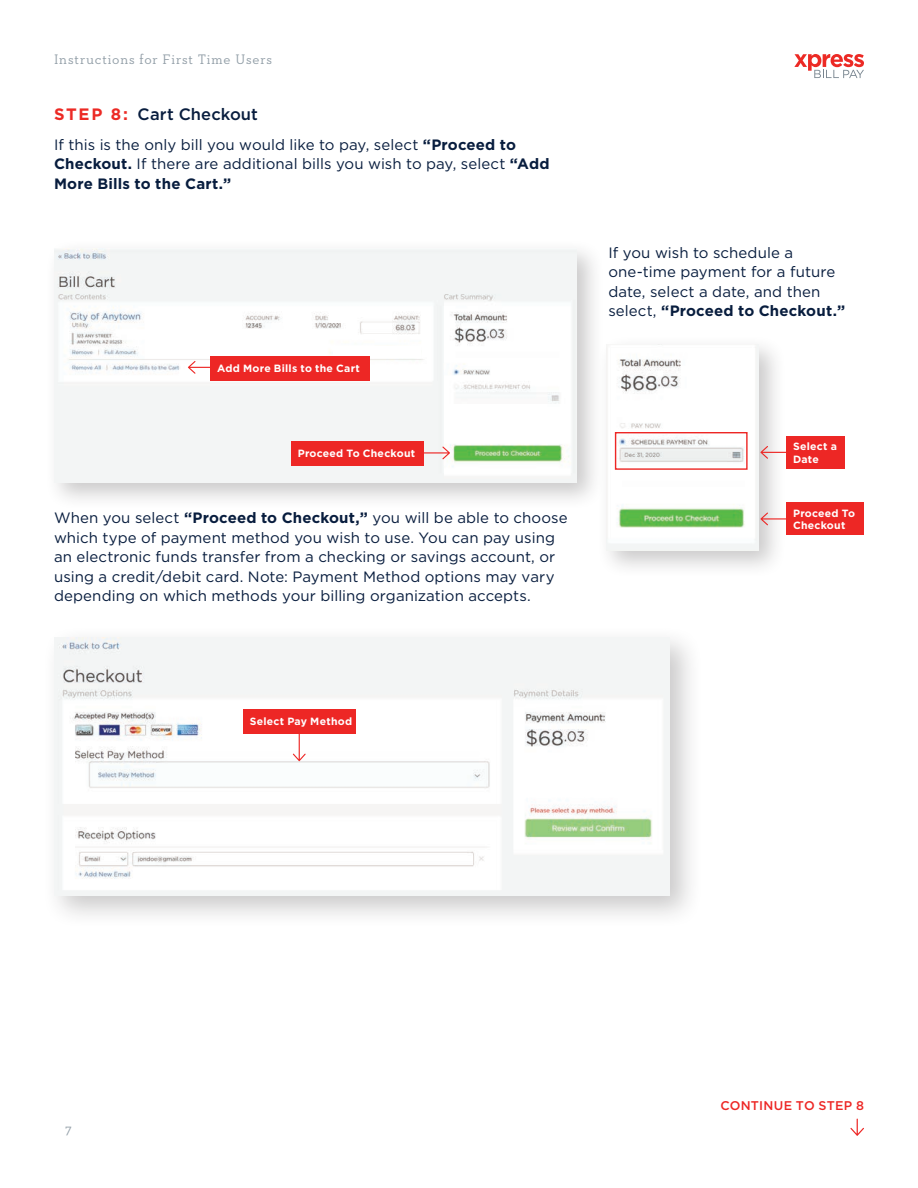
<style>
.page{position:relative;width:918px;height:1188px;background:#fff}
.page>*{position:absolute;margin:0;border:0;box-sizing:border-box;transform-origin:0 0}
.t1{font:500 16.5px "Gotham HTF";letter-spacing:.005em;color:#081d3e}
.t2{font:15px/19.5px "Gotham HTF";letter-spacing:.005em;color:#081d3e}
.t3{font:14.55px "Neutraface Slab Text";color:#94a0a9}
.t4{font:14.1px "Neutraface Slab Text";letter-spacing:.055em;color:#94a0a9}
.t5{font:500 12.6px "Gotham";letter-spacing:.015em;color:#ed2725}
.t6{font:700 10.5px/12.6px "Gotham HTF";letter-spacing:.025em;color:#fff}
.s1{font-family:"Gotham";font-weight:700;color:#ec2a25}
.s2{font-weight:700}
</style>
<div class="page">
<svg style="left:794px;top:54px;width:70px;height:24px"></svg>
<div style="left:44px;top:239px;width:561px;height:271px;background:#231f20;opacity:.24"></div>
<img style="left:54px;top:248px;width:523px;height:235px">
<svg style="left:850px;top:1119px;width:14px;height:17px"></svg>
<svg style="left:424px;top:447px;width:26px;height:12px"></svg>
<div style="left:291px;top:442px;width:133px;height:24px;background:#ed2725"></div>
<div style="left:42px;top:625px;width:661px;height:305px;background:#231f20;opacity:.24"></div>
<img style="left:54px;top:637px;width:616px;height:259px">
<div style="left:334px;top:347px;width:87px;height:11px;background:#fff"></div>
<svg style="left:188px;top:361px;width:22px;height:13px"></svg>
<div style="left:210px;top:356px;width:160px;height:24px;background:#ed2725"></div>
<svg style="left:293px;top:733px;width:13px;height:28px"></svg>
<div style="left:243px;top:709px;width:113px;height:24px;background:#ed2725"></div>
<div style="left:786px;top:503px;width:78px;height:32px;background:#ed2725"></div>
<div style="left:786px;top:436px;width:59px;height:33px;background:#ed2725"></div>
<div style="left:597px;top:335px;width:189px;height:243px;background:#231f20;opacity:.24"></div>
<img style="left:606px;top:345px;width:153px;height:206px">
<div style="left:615px;top:432px;width:133px;height:38px;border:1px solid #ed2725"></div>
<svg style="left:760px;top:513px;width:26px;height:12px"></svg>
<svg style="left:760px;top:446px;width:26px;height:13px"></svg>
<p class="t4" style="left:54px;top:50px;width:220px">Instructions for First Time Users</p>
<p class="t1" style="left:54px;top:104px;width:206px"><span class="s1">STEP 8:</span> Cart Checkout</p>
<p class="t2" style="left:54px;top:134px;width:497px">If this is the only bill you would like to pay, select <span class="s2">“Proceed to<br>Checkout.</span> If there are additional bills you wish to pay, select <span class="s2">“Add<br>More Bills to the Cart.”</span></p>
<p class="t6" style="left:217px;top:361px;width:144px">Add More Bills to the Cart</p>
<p class="t6" style="left:298px;top:447px;width:119px">Proceed To Checkout</p>
<p class="t2" style="left:54px;top:508px;width:515px">When you select <span class="s2">“Proceed to Checkout,”</span> you will be able to choose which type of payment method you wish to use. You can pay using an electronic funds transfer from a checking or savings account, or using a credit/debit card. Note: Payment Method options may vary depending on which methods your billing organization accepts.</p>
<p class="t2" style="left:608px;top:243px;width:238px">If you wish to schedule a one-time payment for a future date, select a date, and then select, <span class="s2">“Proceed to Checkout.”</span></p>
<p class="t6" style="left:793px;top:440px;width:45px">Select a<br>Date</p>
<p class="t6" style="left:793px;top:506px;width:63px">Proceed To<br>Checkout</p>
<p class="t6" style="left:250px;top:714px;width:104px">Select Pay Method</p>
<p class="t3" style="left:65px;top:1120px;width:8px">7</p>
<p class="t5" style="left:721px;top:1097px;width:145px">CONTINUE TO STEP 8</p>
</div>
